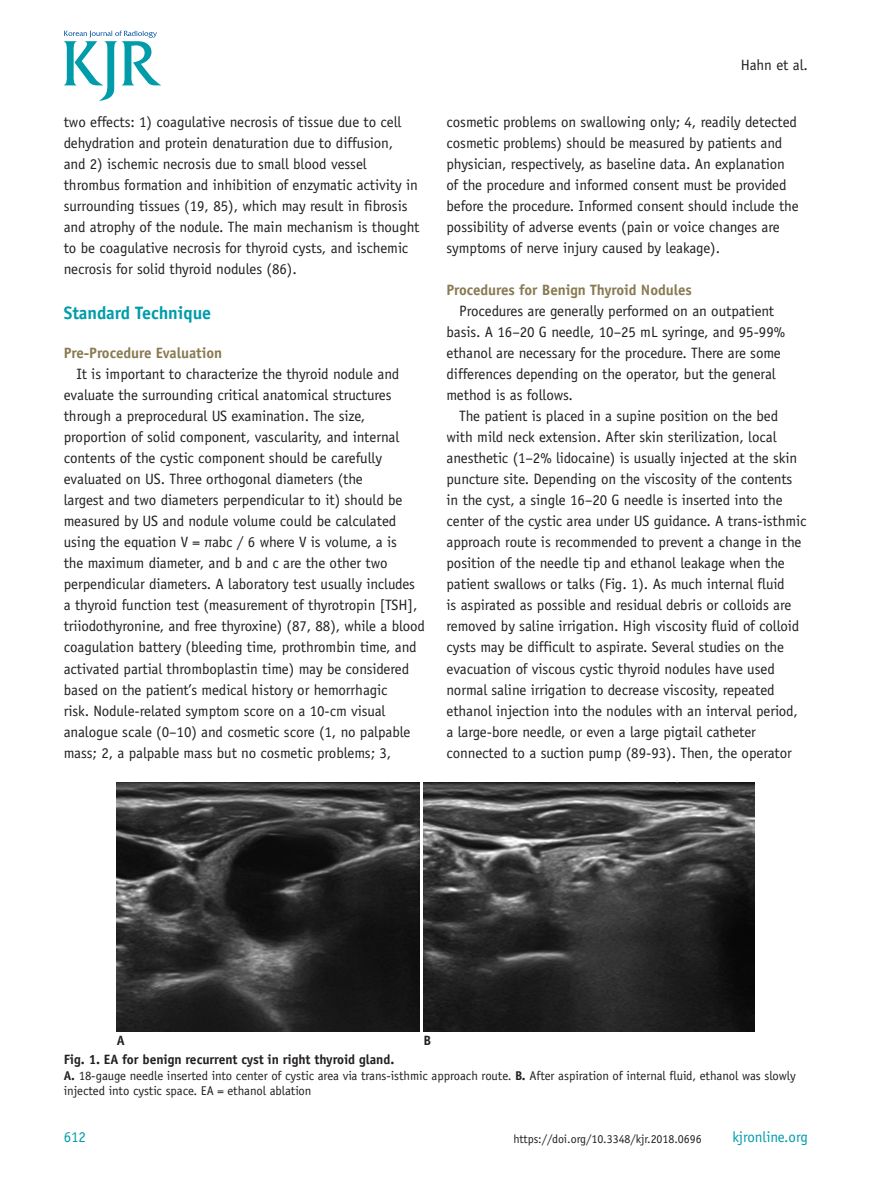
<style>
.page{position:relative;width:893px;height:1191px;background:#fff}
.page>*{position:absolute;margin:0;border:0;box-sizing:border-box;transform-origin:0 0}
.부록_써플{font:700 18px "Officina Sans Std";letter-spacing:-.005em;color:#009caa}
.본문{font:15px/21px "Officina Sans Std";letter-spacing:-.005em;color:#231f20}
._1_제목{font:700 15px "Officina Sans Std";letter-spacing:-.005em;color:#887a51}
.t1{font:15px "Officina Sans Std";letter-spacing:-.005em;color:#009caa}
.그림제목{font:700 13.5px "Officina Sans Std";letter-spacing:-.005em;color:#231f20}
.그림제목1{font:12.75px/15.3px "Officina Sans Std";letter-spacing:-.005em;color:#231f20}
.t2{font:12px "Officina Sans Std";letter-spacing:-.005em;color:#231f20}
.s1{font-weight:700}
</style>
<div class="page">
<svg style="left:64px;top:31px;width:97px;height:70px"></svg>
<img style="left:117px;top:782px;width:302px;height:249px">
<img style="left:423px;top:782px;width:332px;height:249px">
<p class="본문" style="left:64px;top:112px;width:357px">two effects: 1) coagulative necrosis of tissue due to cell dehydration and protein denaturation due to diffusion,<br>and 2) ischemic necrosis due to small blood vessel thrombus formation and inhibition of enzymatic activity in surrounding tissues (19, 85), which may result in fibrosis and atrophy of the nodule. The main mechanism is thought to be coagulative necrosis for thyroid cysts, and ischemic necrosis for solid thyroid nodules (86).</p>
<p class="부록_써플" style="left:64px;top:301px;width:149px">Standard Technique</p>
<p class="_1_제목" style="left:64px;top:344px;width:160px">Pre-Procedure Evaluation</p>
<p class="본문" style="left:64px;top:364px;width:363px;text-indent:13px">It is important to characterize the thyroid nodule and evaluate the surrounding critical anatomical structures through a preprocedural US examination. The size, proportion of solid component, vascularity, and internal contents of the cystic component should be carefully evaluated on US. Three orthogonal diameters (the<br>largest and two diameters perpendicular to it) should be measured by US and nodule volume could be calculated using the equation V = πabc / 6 where V is volume, a is<br>the maximum diameter, and b and c are the other two perpendicular diameters. A laboratory test usually includes a thyroid function test (measurement of thyrotropin [TSH], triiodothyronine, and free thyroxine) (87, 88), while a blood coagulation battery (bleeding time, prothrombin time, and activated partial thromboplastin time) may be considered based on the patient’s medical history or hemorrhagic<br>risk. Nodule-related symptom score on a 10-cm visual analogue scale (0–10) and cosmetic score (1, no palpable mass; 2, a palpable mass but no cosmetic problems; 3,</p>
<p class="본문" style="left:741px;top:54px;width:69px">Hahn et al.</p>
<p class="본문" style="left:446px;top:112px;width:354px">cosmetic problems on swallowing only; 4, readily detected cosmetic problems) should be measured by patients and physician, respectively, as baseline data. An explanation of the procedure and informed consent must be provided before the procedure. Informed consent should include the possibility of adverse events (pain or voice changes are symptoms of nerve injury caused by leakage).</p>
<p class="_1_제목" style="left:446px;top:281px;width:247px">Procedures for Benign Thyroid Nodules</p>
<p class="본문" style="left:446px;top:301px;width:340px;text-indent:13px">Procedures are generally performed on an outpatient basis. A 16–20 G needle, 10–25 mL syringe, and 95-99% ethanol are necessary for the procedure. There are some differences depending on the operator, but the general method is as follows.</p>
<p class="본문" style="left:446px;top:406px;width:361px;text-indent:13px">The patient is placed in a supine position on the bed with mild neck extension. After skin sterilization, local anesthetic (1–2% lidocaine) is usually injected at the skin puncture site. Depending on the viscosity of the contents in the cyst, a single 16–20 G needle is inserted into the center of the cystic area under US guidance. A trans-isthmic approach route is recommended to prevent a change in the position of the needle tip and ethanol leakage when the patient swallows or talks (Fig. 1). As much internal fluid<br>is aspirated as possible and residual debris or colloids are removed by saline irrigation. High viscosity fluid of colloid cysts may be difficult to aspirate. Several studies on the evacuation of viscous cystic thyroid nodules have used normal saline irrigation to decrease viscosity, repeated ethanol injection into the nodules with an interval period, a large-bore needle, or even a large pigtail catheter connected to a suction pump (89-93). Then, the operator</p>
<p class="그림제목" style="left:117px;top:1032px;width:10px">A</p>
<p class="그림제목" style="left:423px;top:1032px;width:9px">B</p>
<p class="그림제목" style="left:64px;top:1051px;width:332px">Fig. 1. EA for benign recurrent cyst in right thyroid gland.</p>
<p class="그림제목1" style="left:64px;top:1068px;width:733px"><span class="s1">A.</span> 18-gauge needle inserted into center of cystic area via trans-isthmic approach route. <span class="s1">B.</span> After aspiration of internal fluid, ethanol was slowly injected into cystic space. EA = ethanol ablation</p>
<p class="t1" style="left:64px;top:1128px;width:24px">612</p>
<p class="t2" style="left:513px;top:1132px;width:190px">https://doi.org/10.3348/kjr.2018.0696</p>
<p class="t1" style="left:732px;top:1128px;width:77px">kjronline.org</p>
</div>
